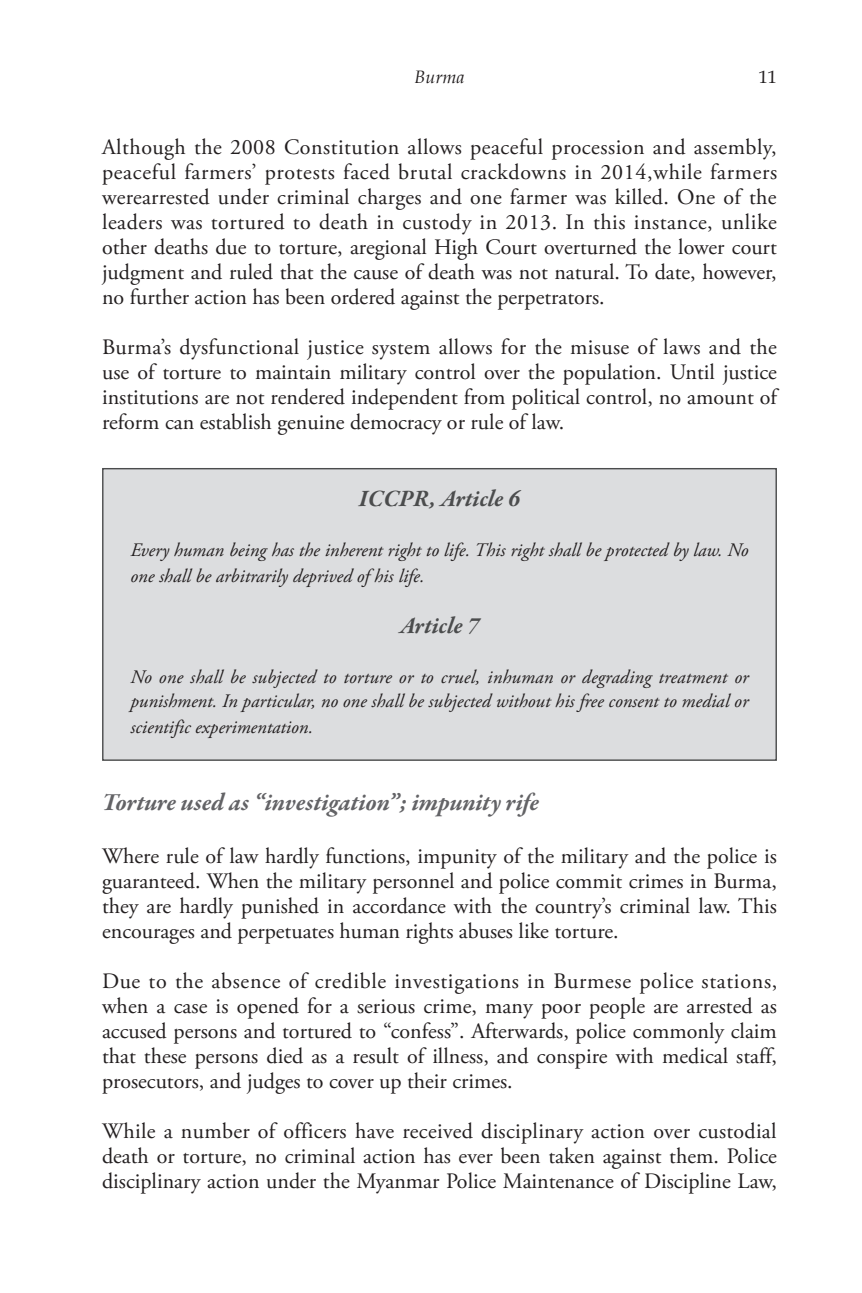
<style>
.page{position:relative;width:862px;height:1293px;background:#fff}
.page>*{position:absolute;margin:0;border:0;box-sizing:border-box;transform-origin:0 0}
.t1{font:italic 700 25px "Garamond Premr Pro";letter-spacing:-.005em;color:#636366}
.t2{font:italic 700 24px "Garamond Premr Pro";letter-spacing:-.005em;color:#4b4c4d}
.t3{font:22px/25px "Adobe Garamond Pro";color:#231f20;text-align:justify}
.t4{font:italic 19px/24.8px "Adobe Garamond Pro";color:#231f20}
.t5{font:italic 18px "Book Antiqua";color:#231f20}
.t6{font:18px "Book Antiqua";color:#231f20}
</style>
<div class="page">
<div style="left:102px;top:468px;width:675px;height:293px;background:#dcdddf;border:1px solid #4b4c4d"></div>
<p class="t5" style="left:414px;top:65px;width:52px">Burma</p>
<p class="t6" style="left:759px;top:65px;width:19px">11</p>
<p class="t3" style="left:102px;top:136px;width:676px">Although the 2008 Constitution allows peaceful procession and assembly, peaceful farmers’ protests faced brutal crackdowns in 2014,while farmers werearrested under criminal charges and one farmer was killed. One of the leaders was tortured to death in custody in 2013. In this instance, unlike other deaths due to torture, aregional High Court overturned the lower court judgment and ruled that the cause of death was not natural. To date, however, no further action has been ordered against the perpetrators.</p>
<p class="t3" style="left:102px;top:336px;width:676px">Burma’s dysfunctional justice system allows for the misuse of laws and the use of torture to maintain military control over the population. Until justice institutions are not rendered independent from political control, no amount of reform can establish genuine democracy or rule of law.</p>
<p class="t2" style="left:359px;top:484px;width:163px">ICCPR, Article 6</p>
<p class="t4" style="left:130px;top:538px;width:619px;line-height:25.4px">Every human being has the inherent right to life. This right shall be protected by law. No one shall be arbitrarily deprived of his life.</p>
<p class="t2" style="left:400px;top:611px;width:81px">Article 7</p>
<p class="t4" style="left:130px;top:665px;width:620px;text-align:justify">No one shall be subjected to torture or to cruel, inhuman or degrading treatment or punishment. In particular, no one shall be subjected without his free consent to medial or scientific experimentation.</p>
<p class="t1" style="left:102px;top:787px;width:439px">Torture used as “investigation”; impunity rife</p>
<p class="t3" style="left:102px;top:844px;width:676px">Where rule of law hardly functions, impunity of the military and the police is guaranteed. When the military personnel and police commit crimes in Burma, they are hardly punished in accordance with the country’s criminal law. This encourages and perpetuates human rights abuses like torture.</p>
<p class="t3" style="left:102px;top:969px;width:677px">Due to the absence of credible investigations in Burmese police stations, when a case is opened for a serious crime, many poor people are arrested as accused persons and tortured to “confess”. Afterwards, police commonly claim that these persons died as a result of illness, and conspire with medical staff, prosecutors, and judges to cover up their crimes.</p>
<p class="t3" style="left:102px;top:1119px;width:676px">While a number of officers have received disciplinary action over custodial death or torture, no criminal action has ever been taken against them. Police disciplinary action under the Myanmar Police Maintenance of Discipline Law,</p>
</div>
